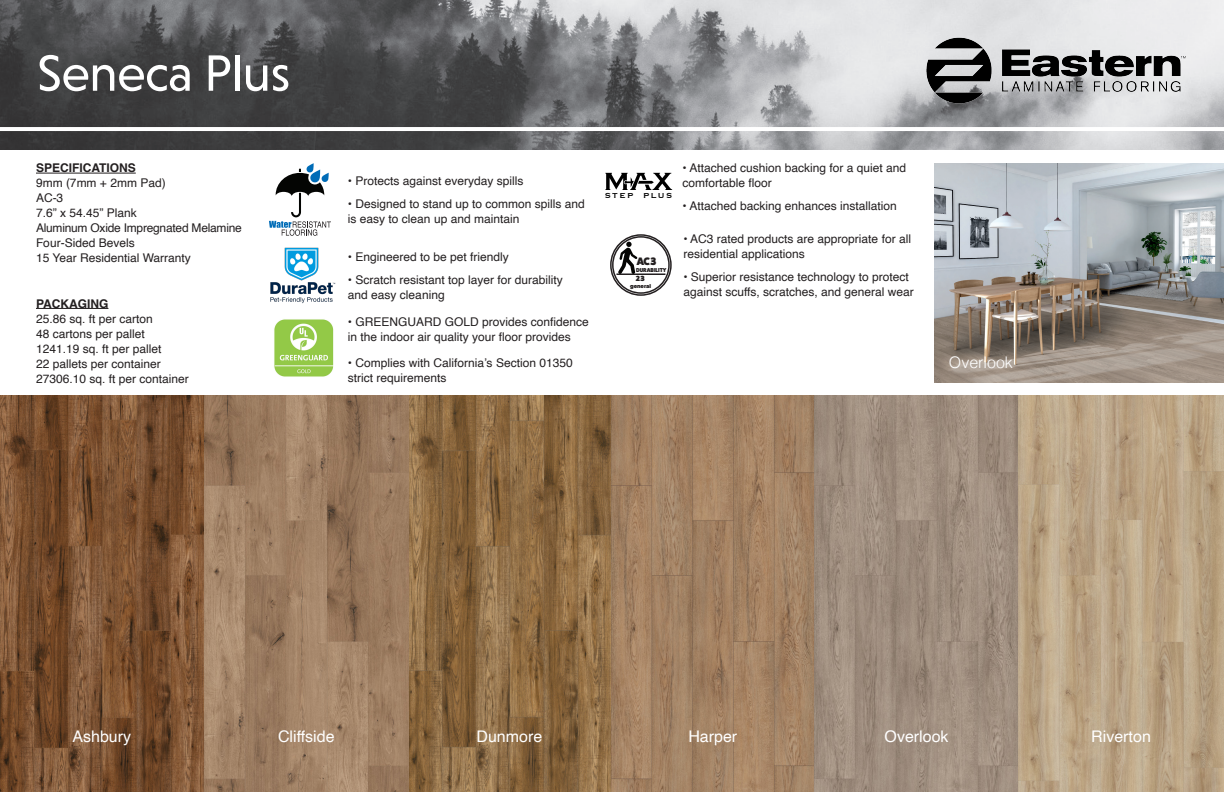
<style>
.page{position:relative;width:1224px;height:792px;background:#fff}
.page>*{position:absolute;margin:0;border:0;box-sizing:border-box;transform-origin:0 0}
.t1{font:52px "Niveau Grotesk";letter-spacing:-.01em;color:#fff}
.t2{font:16px "Helvetica";color:#fff}
.t3{font:300 16px "Helvetica";color:#fff}
.t4{font:12px/14.4px "Helvetica";color:#231f20}
.t5{font:12px "Helvetica";letter-spacing:-.02em;color:#231f20}
.t6{font:700 12px "Helvetica";color:#231f20}
.t7{font:800 10.8px "Fat Frank";color:#231f20}
.t8{font:9.3px "Copperplate";letter-spacing:.155em;color:#000}
.t9{font:800 7.5px "Fat Frank";color:#231f20;scale:1.08 1}
.t10{font:800 5.7px "Fat Frank";color:#231f20}
.t11{font:800 5.4px "Fat Frank";color:#231f20;scale:1.08 1}
</style>
<div class="page">
<img style="left:0;top:0;width:1224px;height:150px">
<img style="left:899px;top:9px;width:310px;height:118px">
<hr style="left:0;top:127px;width:1224px;height:4px;background:#fff">
<img style="left:0;top:396px;width:1224px;height:396px">
<img style="left:935px;top:163px;width:289px;height:220px">
<hr style="left:36px;top:173px;width:100px;height:1px;background:#231f20">
<hr style="left:36px;top:308px;width:72px;height:1px;background:#231f20">
<div style="left:612px;top:236px;width:58px;height:58px;border:2px solid #231f20;border-radius:50%"></div>
<div style="left:610px;top:234px;width:62px;height:62px;border:2px solid #231f20;border-radius:50%"></div>
<hr style="left:616px;top:273px;width:49px;height:2px;background:#231f20">
<svg style="left:618px;top:242px;width:19px;height:32px"></svg>
<img style="left:274px;top:319px;width:60px;height:58px">
<svg style="left:605px;top:173px;width:67px;height:17px"></svg>
<svg style="left:269px;top:163px;width:62px;height:73px"></svg>
<img style="left:270px;top:247px;width:66px;height:57px">
<p class="t1" style="left:37px;top:44px;width:255px">Seneca Plus</p>
<p class="t6" style="left:36px;top:161px;width:101px">SPECIFICATIONS</p>
<p class="t4" style="left:36px;top:176px;width:131px">9mm (7mm + 2mm Pad)</p>
<p class="t4" style="left:36px;top:191px;width:29px">AC-3</p>
<p class="t4" style="left:36px;top:206px;width:102px">7.6” x 54.45” Plank</p>
<p class="t5" style="left:36px;top:219px;width:207px">Aluminum Oxide Impregnated Melamine</p>
<p class="t4" style="left:36px;top:236px;width:100px">Four-Sided Bevels</p>
<p class="t4" style="left:36px;top:251px;width:156px">15 Year Residential Warranty</p>
<p class="t6" style="left:36px;top:296px;width:74px">PACKAGING</p>
<p class="t4" style="left:36px;top:311px;width:154px;line-height:15px">25.86 sq. ft per carton<br>48 cartons per pallet<br>1241.19 sq. ft per pallet<br>22 pallets per container<br>27306.10 sq. ft per container</p>
<p class="t4" style="left:348px;top:174px;width:177px">• Protects against everyday spills</p>
<p class="t4" style="left:348px;top:197px;width:238px">• Designed to stand up to common spills and is easy to clean up and maintain</p>
<p class="t4" style="left:348px;top:250px;width:162px">• Engineered to be pet friendly</p>
<p class="t4" style="left:348px;top:273px;width:216px">• Scratch resistant top layer for durability and easy cleaning</p>
<p class="t4" style="left:348px;top:315px;width:242px">• GREENGUARD GOLD provides confidence in the indoor air quality your floor provides</p>
<p class="t4" style="left:348px;top:356px;width:226px">• Complies with California’s Section 01350 strict requirements</p>
<p class="t8" style="left:605px;top:189px;width:69px">STEP PLUS</p>
<p class="t7" style="left:637px;top:255px;width:21px">AC3</p>
<p class="t10" style="left:636px;top:267px;width:32px">DURABILITY</p>
<p class="t9" style="left:636px;top:274px;width:10px">23</p>
<p class="t11" style="left:630px;top:283px;width:21px">general</p>
<p class="t4" style="left:683px;top:161px;width:225px">• Attached cushion backing for a quiet and comfortable floor</p>
<p class="t4" style="left:683px;top:199px;width:216px">• Attached backing enhances installation</p>
<p class="t4" style="left:683px;top:232px;width:229px">• AC3 rated products are appropriate for all residential applications</p>
<p class="t4" style="left:683px;top:270px;width:232px">• Superior resistance technology to protect against scuffs, scratches, and general wear</p>
<p class="t3" style="left:949px;top:349px;width:66px">Overlook</p>
<p class="t2" style="left:73px;top:724px;width:60px">Ashbury</p>
<p class="t2" style="left:278px;top:724px;width:58px">Cliffside</p>
<p class="t2" style="left:476px;top:724px;width:67px">Dunmore</p>
<p class="t2" style="left:688px;top:724px;width:50px">Harper</p>
<p class="t2" style="left:885px;top:724px;width:66px">Overlook</p>
<p class="t2" style="left:1091px;top:724px;width:61px">Riverton</p>
</div>
